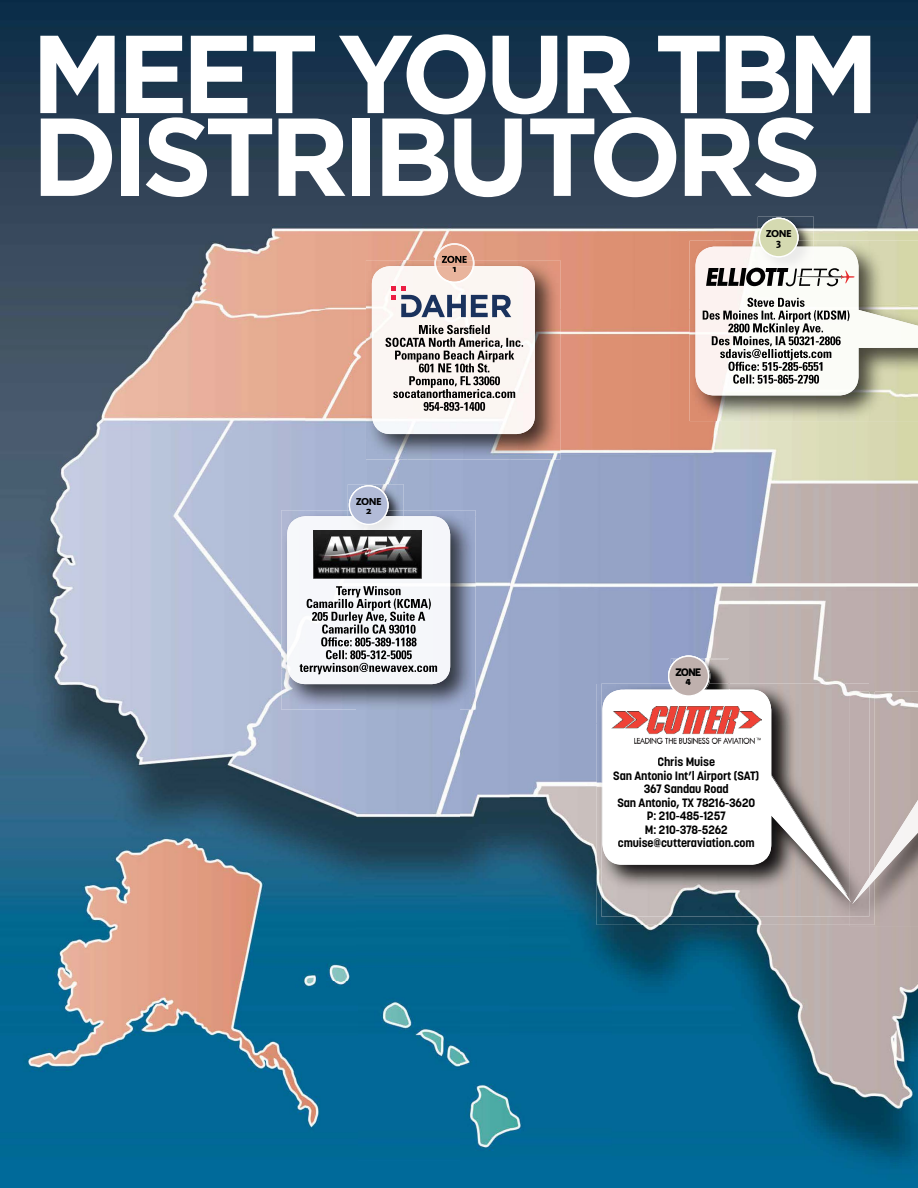
<style>
.page{position:relative;width:918px;height:1188px;background:#fff}
.page>*{position:absolute;margin:0;border:0;box-sizing:border-box;transform-origin:0 0}
.t1{font:700 110.55px/82.8px "Gotham";letter-spacing:-.06em;color:#fff;scale:.96 1}
.t2{font:700 12px/13.5px "Korolev";letter-spacing:-.01em;color:#000;text-align:center}
.t3{font:700 10.8px/9.4px "Novecentosans";color:#000;text-align:center}
.t4{font:800 10.35px/9.1px "Kievit";letter-spacing:-.05em;color:#000;text-align:center}
</style>
<div class="page">
<img style="left:0;top:0;width:714px;height:309px">
<img style="left:714px;top:0;width:204px;height:241px">
<img style="left:0;top:309px;width:305px;height:362px">
<img style="left:305px;top:309px;width:102px;height:201px">
<img style="left:510px;top:309px;width:204px;height:414px">
<img style="left:714px;top:421px;width:204px;height:271px">
<img style="left:459px;top:516px;width:51px;height:672px">
<img style="left:0;top:671px;width:356px;height:517px">
<img style="left:356px;top:710px;width:103px;height:478px">
<img style="left:510px;top:723px;width:102px;height:465px">
<img style="left:612px;top:925px;width:306px;height:263px">
<img style="left:366px;top:260px;width:194px;height:200px">
<div style="left:372px;top:266px;width:163px;height:168px;background:#fbf6f3"></div>
<img style="left:419px;top:325px;width:71px;height:9px">
<img style="left:385px;top:338px;width:139px;height:10px">
<img style="left:395px;top:351px;width:119px;height:11px">
<img style="left:419px;top:363px;width:71px;height:10px">
<img style="left:409px;top:376px;width:91px;height:12px">
<img style="left:393px;top:389px;width:122px;height:9px">
<img style="left:424px;top:402px;width:61px;height:9px">
<svg style="left:392px;top:286px;width:119px;height:31px"></svg>
<img style="left:434px;top:243px;width:40px;height:40px">
<img style="left:348px;top:484px;width:56px;height:26px">
<img style="left:281px;top:510px;width:195px;height:200px">
<img style="left:287px;top:516px;width:163px;height:168px">
<img style="left:336px;top:586px;width:65px;height:12px">
<img style="left:307px;top:599px;width:124px;height:12px">
<img style="left:312px;top:612px;width:113px;height:11px">
<img style="left:322px;top:624px;width:94px;height:10px">
<img style="left:321px;top:637px;width:96px;height:9px">
<img style="left:326px;top:650px;width:86px;height:9px">
<img style="left:300px;top:663px;width:137px;height:11px">
<img style="left:313px;top:531px;width:108px;height:47px">
<img style="left:758px;top:217px;width:56px;height:24px">
<img style="left:690px;top:241px;width:228px;height:180px">
<img style="left:696px;top:247px;width:222px;height:148px">
<img style="left:747px;top:298px;width:58px;height:9px">
<img style="left:703px;top:310px;width:147px;height:12px">
<img style="left:728px;top:323px;width:95px;height:12px">
<img style="left:712px;top:336px;width:129px;height:10px">
<img style="left:720px;top:349px;width:111px;height:11px">
<img style="left:728px;top:362px;width:94px;height:9px">
<img style="left:733px;top:374px;width:86px;height:10px">
<svg style="left:706px;top:268px;width:149px;height:18px"></svg>
<img style="left:442px;top:256px;width:25px;height:4px">
<img style="left:442px;top:260px;width:25px;height:3px">
<svg style="left:453px;top:267px;width:3px;height:5px"></svg>
<svg style="left:759px;top:218px;width:40px;height:39px;background:#ccd1b6"></svg>
<svg style="left:349px;top:485px;width:40px;height:40px;background:#bdc4da"></svg>
<svg style="left:869px;top:684px;width:5px;height:8px"></svg>
<img style="left:597px;top:684px;width:253px;height:241px">
<img style="left:601px;top:684px;width:249px;height:232px">
<svg style="left:602px;top:690px;width:249px;height:213px"></svg>
<div style="left:658px;top:757px;width:57px;height:9px;background:#fff"></div>
<div style="left:614px;top:770px;width:145px;height:12px;background:#fff"></div>
<div style="left:644px;top:784px;width:85px;height:9px;background:#fff"></div>
<div style="left:618px;top:797px;width:137px;height:11px;background:#fff"></div>
<div style="left:648px;top:812px;width:78px;height:8px;background:#fff"></div>
<div style="left:646px;top:825px;width:82px;height:9px;background:#fff"></div>
<div style="left:618px;top:838px;width:136px;height:9px;background:#fff"></div>
<img style="left:612px;top:706px;width:149px;height:37px">
<svg style="left:668px;top:655px;width:62px;height:42px"></svg>
<img style="left:850px;top:692px;width:68px;height:234px">
<img style="left:850px;top:692px;width:24px;height:233px">
<img style="left:850px;top:692px;width:19px;height:224px">
<img style="left:874px;top:800px;width:44px;height:80px">
<img style="left:869px;top:869px;width:5px;height:17px">
<img style="left:852px;top:877px;width:17px;height:27px">
<h1 class="t1" style="left:31px;top:32px;width:885px">MEET YOUR TBM<br>DISTRIBUTORS</h1>
<p class="t4" style="left:766px;top:229px;width:27px">ZONE<br>3</p>
<p class="t4" style="left:356px;top:497px;width:27px">ZONE<br>2</p>
<p class="t3" style="left:676px;top:667px;width:27px">ZONE<br>4</p>
<p class="t2" style="left:613px;top:755px;width:148px">Chris Muise<br>San Antonio Int’l Airport (SAT)<br>367 Sandau Road<br>San Antonio, TX 78216-3620<br>P: 210-485-1257<br>M: 210-378-5262 cmuise@cutteraviation.com</p>
</div>
